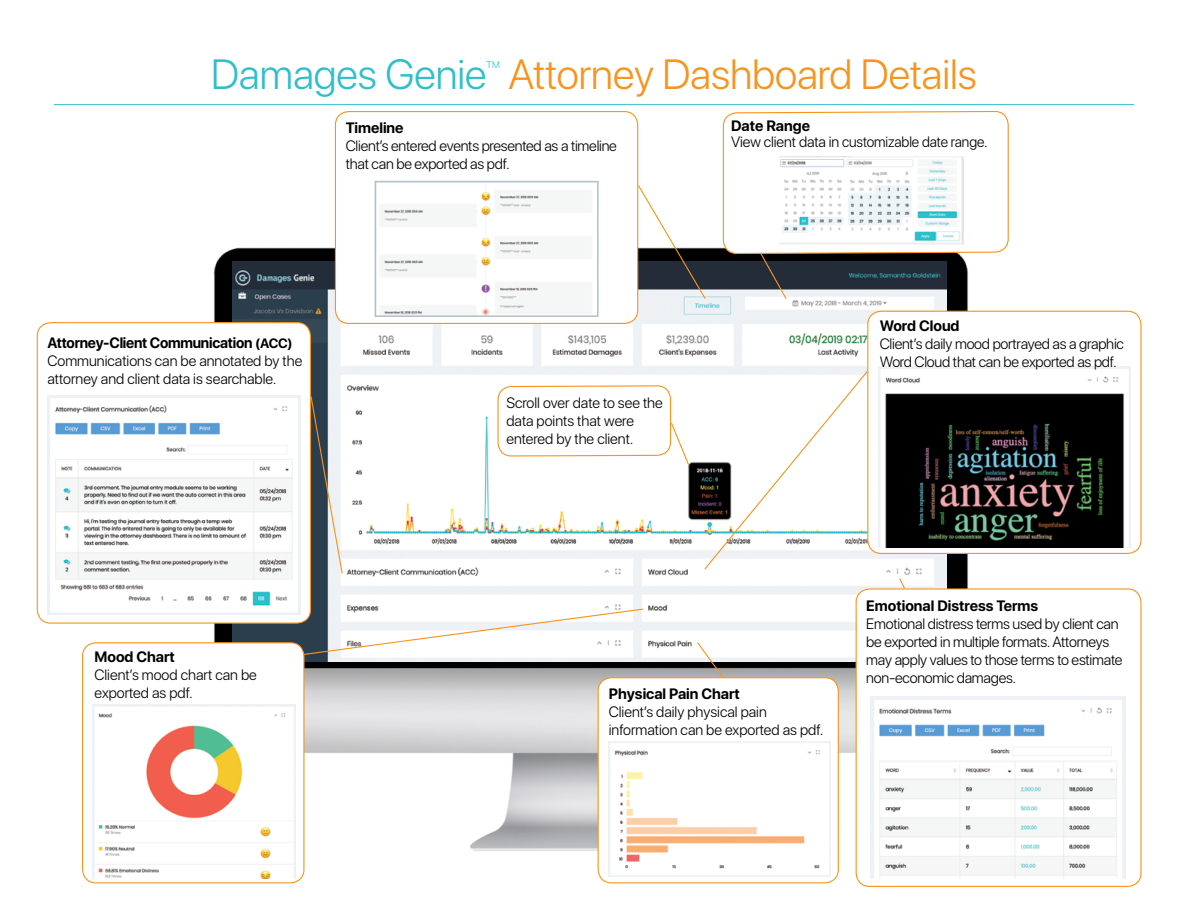
<style>
.page{position:relative;width:1188px;height:918px;background:#fff}
.page>*{position:absolute;margin:0;border:0;box-sizing:border-box;transform-origin:0 0}
.t1{font:300 42px "SF Pro Display";color:#f7941e}
.t2{font:300 42px "SF Pro Display";color:#2ebfca}
.t3{font:300 15px/18px "SF Pro Display";letter-spacing:-.015em;color:#000}
.t4{font:700 15px "SF Pro Display";color:#000}
.t5{font:300 9.6px "SF Pro Display";color:#2ebfca}
.s1{font-weight:700}
.s2{font-weight:700;font-size:13.5px}
</style>
<div class="page">
<img style="left:213px;top:236px;width:787px;height:641px">
<img style="left:233px;top:262px;width:714px;height:400px">
<div style="left:335px;top:112px;width:303px;height:211px;background:#fff;border-radius:14px"></div>
<div style="left:335px;top:111px;width:303px;height:213px;border:1px solid #f7941e;border-radius:14px"></div>
<div style="left:598px;top:678px;width:240px;height:205px;background:#fff;border-radius:14px"></div>
<div style="left:598px;top:677px;width:241px;height:206px;border:1px solid #f7941e;border-radius:14px"></div>
<hr style="left:54px;top:104px;width:1080px;height:1px;background:#2ebfca">
<svg style="left:311px;top:395px;width:32px;height:180px"></svg>
<svg style="left:703px;top:370px;width:166px;height:201px"></svg>
<svg style="left:898px;top:577px;width:8px;height:11px"></svg>
<svg style="left:696px;top:641px;width:28px;height:38px"></svg>
<svg style="left:300px;top:608px;width:344px;height:48px"></svg>
<svg style="left:722px;top:111px;width:287px;height:189px"></svg>
<div style="left:83px;top:643px;width:221px;height:240px;background:#fff;border-radius:14px"></div>
<div style="left:82px;top:642px;width:223px;height:241px;border:1px solid #f7941e;border-radius:14px"></div>
<div style="left:37px;top:323px;width:273px;height:300px;background:#fff;border-radius:14px"></div>
<div style="left:37px;top:322px;width:274px;height:302px;border:1px solid #f7941e;border-radius:14px"></div>
<svg style="left:637px;top:184px;width:70px;height:116px"></svg>
<div style="left:868px;top:311px;width:273px;height:242px;background:#fff;border-radius:14px"></div>
<div style="left:867px;top:311px;width:275px;height:243px;border:1px solid #f7941e;border-radius:14px"></div>
<div style="left:856px;top:589px;width:285px;height:297px;background:#fff;border-radius:14px"></div>
<div style="left:856px;top:588px;width:286px;height:299px;border:1px solid #f7941e;border-radius:14px"></div>
<img style="left:779px;top:156px;width:184px;height:88px">
<img style="left:92px;top:705px;width:203px;height:173px">
<img style="left:384px;top:191px;width:155px;height:123px">
<div style="left:375px;top:181px;width:224px;height:136px;border:2px solid #b1c0c9"></div>
<img style="left:878px;top:367px;width:252px;height:181px">
<img style="left:609px;top:741px;width:222px;height:136px">
<img style="left:47px;top:396px;width:254px;height:218px">
<img style="left:871px;top:697px;width:255px;height:181px">
<svg style="left:497px;top:385px;width:193px;height:81px"></svg>
<h1 class="t2" style="left:211px;top:44px;width:277px">Damages Genie</h1>
<p class="t5" style="left:487px;top:58px;width:15px">TM</p>
<h1 class="t1" style="left:508px;top:44px;width:470px">Attorney Dashboard Details</h1>
<p class="t4" style="left:346px;top:119px;width:59px">Timeline</p>
<p class="t3" style="left:346px;top:137px;width:273px">Client’s entered events presented as a timeline that can be exported as pdf.</p>
<p class="t3" style="left:48px;top:334px;width:256px"><span class="s1">Attorney-Client Communication</span> <span class="s2">(ACC)<br></span>Communications can be annotated by the attorney and client data is searchable.</p>
<p class="t3" style="left:506px;top:395px;width:158px">Scroll over date to see the data points that were entered by the client.</p>
<p class="t4" style="left:731px;top:117px;width:80px">Date Range</p>
<p class="t3" style="left:731px;top:133px;width:258px">View client data in customizable date range.</p>
<p class="t4" style="left:880px;top:317px;width:81px">Word Cloud</p>
<p class="t3" style="left:880px;top:335px;width:246px">Client’s daily mood portrayed as a graphic<br>Word Cloud that can be exported as pdf.</p>
<p class="t4" style="left:94px;top:648px;width:82px">Mood Chart</p>
<p class="t3" style="left:94px;top:666px;width:164px">Client’s mood chart can be exported as pdf.</p>
<p class="t4" style="left:609px;top:685px;width:133px">Physical Pain Chart</p>
<p class="t3" style="left:609px;top:703px;width:216px">Client’s daily physical pain information can be exported as pdf.</p>
<p class="t4" style="left:866px;top:597px;width:173px">Emotional Distress Terms</p>
<p class="t3" style="left:866px;top:615px;width:258px">Emotional distress terms used by client can be exported in multiple formats. Attorneys may apply values to those terms to estimate non-economic damages.</p>
</div>
